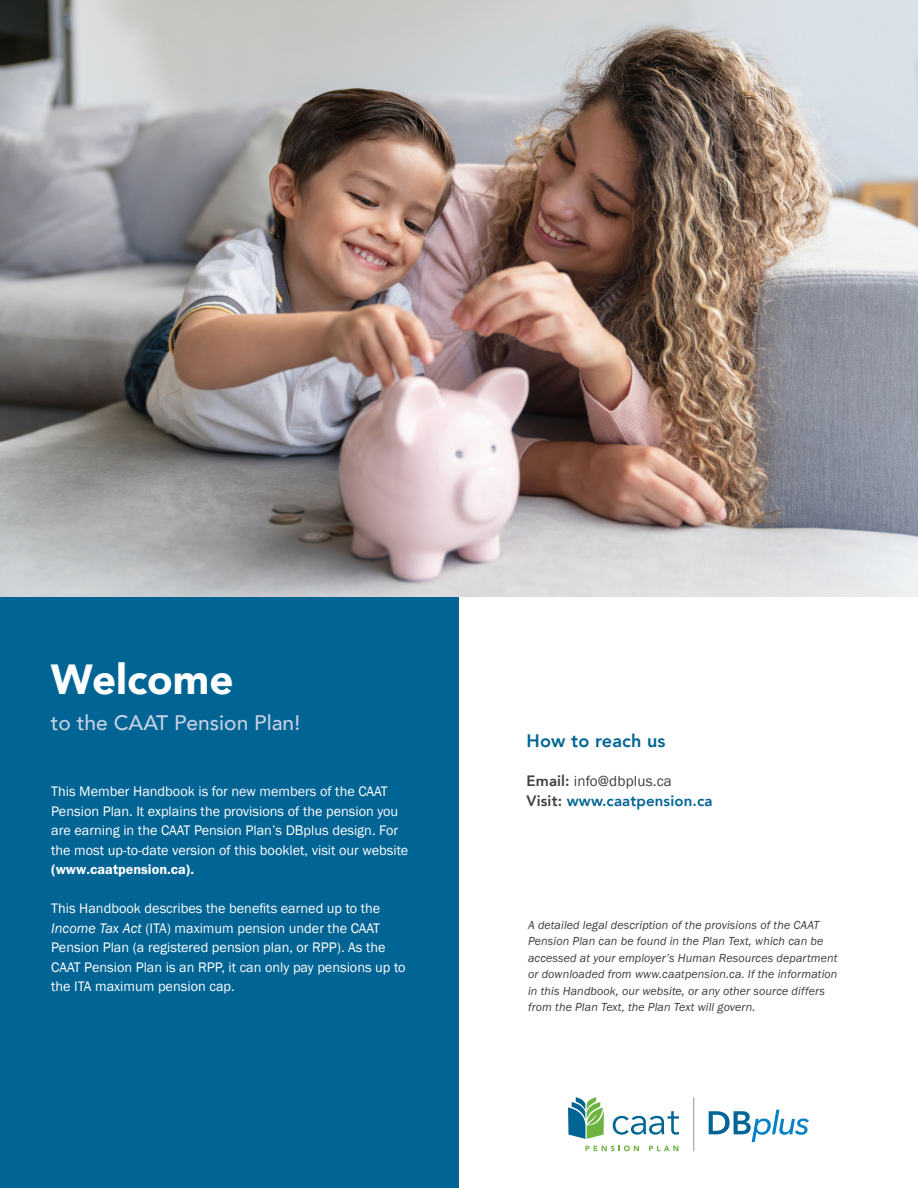
<style>
.page{position:relative;width:918px;height:1188px;background:#fff}
.page>*{position:absolute;margin:0;border:0;box-sizing:border-box;transform-origin:0 0}
.H2_White{font:900 42px "Avenir";color:#fff}
.t1{font:500 21px "Avenir";color:#c7d1e3}
.t2{font:800 18px "Avenir";letter-spacing:.01em;color:#006494}
.t3{font:800 15px "Avenir";letter-spacing:.01em;color:#006494}
.t4{font:15px "Franklin Gothic";letter-spacing:.01em;color:#3e3e3f}
.Paragraph_Intro_Whit{font:14.25px/19.5px "Franklin Gothic";color:#fff}
.Paragraph_Legal{font:italic 12px/16.5px "Franklin Gothic";letter-spacing:.01em;color:#3e3e3f}
.s1{font-family:"Franklin Got ITC";font-weight:600}
.s2{font-style:italic}
.s3{font-family:"Avenir";font-weight:800}
.s4{color:#3e3e3f}
</style>
<div class="page">
<img style="left:0;top:0;width:918px;height:598px">
<div style="left:0;top:598px;width:459px;height:590px;background:#006494"></div>
<svg style="left:613px;top:1111px;width:66px;height:24px"></svg>
<svg style="left:585px;top:1146px;width:54px;height:5px"></svg>
<svg style="left:649px;top:1146px;width:30px;height:5px"></svg>
<svg style="left:568px;top:1097px;width:36px;height:42px"></svg>
<hr style="left:693px;top:1097px;width:1px;height:54px;background:#939598">
<svg style="left:709px;top:1110px;width:100px;height:32px"></svg>
<h2 class="H2_White" style="left:51px;top:643px;width:184px">Welcome</h2>
<p class="t1" style="left:51px;top:705px;width:251px">to the CAAT Pension Plan!</p>
<p class="Paragraph_Intro_Whit" style="left:51px;top:782px;width:359px">This Member Handbook is for new members of the CAAT Pension Plan. It explains the provisions of the pension you are earning in the CAAT Pension Plan’s DBplus design. For the most up-to-date version of this booklet, visit our website <span class="s1">(www.caatpension.ca).</span></p>
<p class="Paragraph_Intro_Whit" style="left:51px;top:899px;width:356px">This Handbook describes the benefits earned up to the <span class="s2">Income Tax Act</span> (ITA) maximum pension under the CAAT Pension Plan (a registered pension plan, or RPP). As the CAAT Pension Plan is an RPP, it can only pay pensions up to the ITA maximum pension cap.</p>
<p class="t2" style="left:526px;top:727px;width:141px">How to reach us</p>
<p class="t4" style="left:526px;top:772px;width:147px"><span class="s3">Email:</span> info@dbplus.ca</p>
<p class="t3" style="left:526px;top:789px;width:187px"><span class="s4">Visit:</span> www.caatpension.ca</p>
<p class="Paragraph_Legal" style="left:528px;top:917px;width:311px">A detailed legal description of the provisions of the CAAT Pension Plan can be found in the Plan Text, which can be accessed at your employer’s Human Resources department or downloaded from www.caatpension.ca. If the information in this Handbook, our website, or any other source differs from the Plan Text, the Plan Text will govern.</p>
</div>
